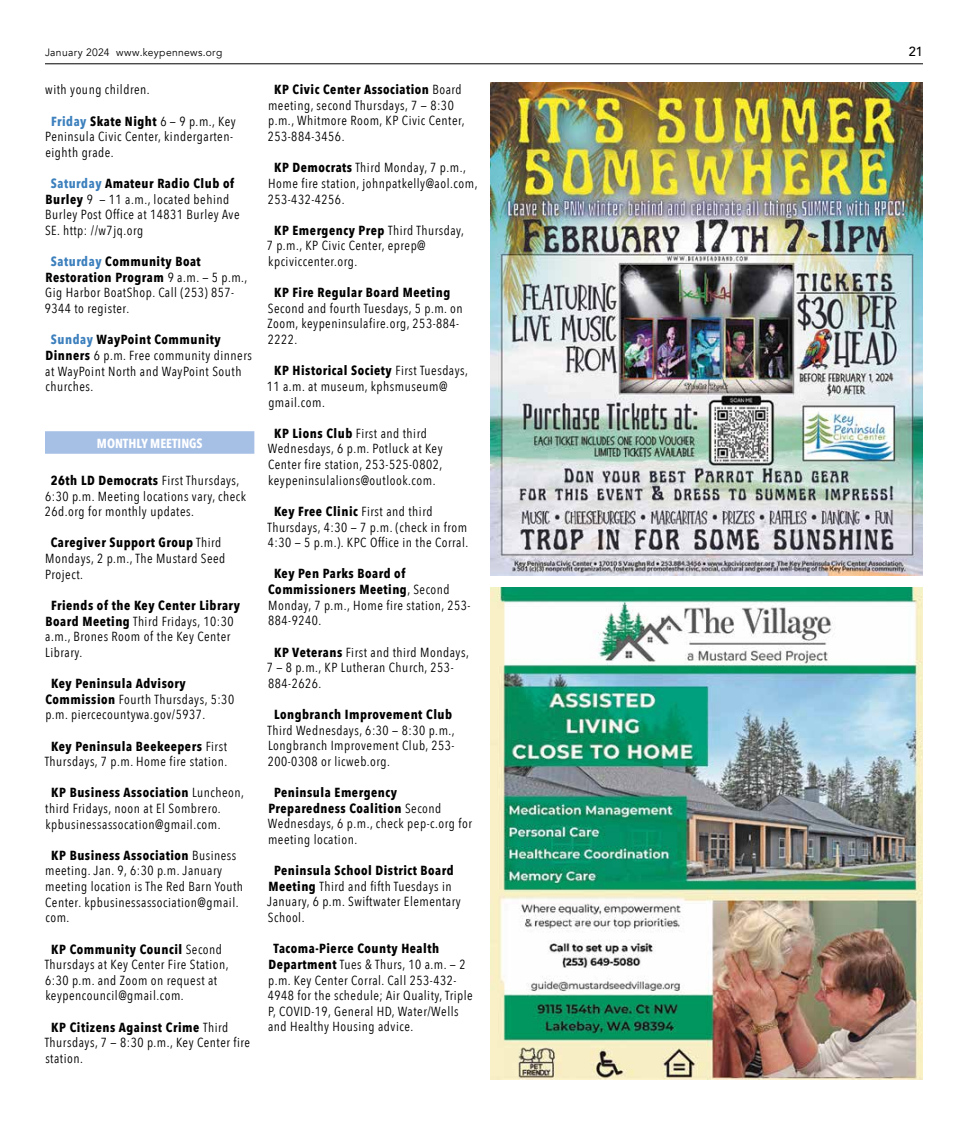
<style>
.page{position:relative;width:968px;height:1125px;background:#fff}
.page>*{position:absolute;margin:0;border:0;box-sizing:border-box;transform-origin:0 0}
.t1{font:13.12px/15.6px "Avenir Next Condensed";letter-spacing:.04em;color:#000}
.t2{font:700 13.12px "Avenir Next Condensed";letter-spacing:.04em;color:#000}
.t3{font:700 13.12px "Avenir Next Condensed";color:#fff}
.t4{font:500 13.12px "Avenir";color:#000}
.t5{font:10.62px "Avenir";letter-spacing:.03em;color:#000}
.s1{font-weight:700;color:#3c80bd}
.s2{font-weight:700}
</style>
<div class="page">
<hr style="left:45px;top:64px;width:877px;height:1px;background:#000">
<img style="left:491px;top:587px;width:431px;height:493px">
<img style="left:491px;top:83px;width:431px;height:493px">
<div style="left:45px;top:431px;width:209px;height:23px;background:#a5bfe5"></div>
<p class="t5" style="left:45px;top:46px;width:179px">January 2024 www.keypennews.org</p>
<p class="t4" style="left:908px;top:40px;width:16px">21</p>
<p class="t1" style="left:45px;top:81px;width:106px">with young children.</p>
<p class="t1" style="left:45px;top:113px;width:192px;text-indent:6px"><span class="s1">Friday</span> <span class="s2">Skate Night</span> 6 — 9 p.m., Key<br>Peninsula Civic Center, kindergarten&shy;eighth grade.</p>
<p class="t1" style="left:45px;top:175px;width:196px;text-indent:6px"><span class="s1">Saturday</span> <span class="s2">Amateur Radio Club of<br>Burley</span> 9 — 11 a.m., located behind<br>Burley Post Office at 14831 Burley Ave<br>SE. http: //w7jq.org</p>
<p class="t1" style="left:45px;top:253px;width:204px;text-indent:6px"><span class="s1">Saturday</span> <span class="s2">Community Boat<br>Restoration Program</span> 9 a.m. — 5 p.m.,<br>Gig Harbor BoatShop. Call (253) 857-<br>9344 to register.</p>
<p class="t1" style="left:45px;top:331px;width:208px;text-indent:6px"><span class="s1">Sunday</span> <span class="s2">WayPoint Community<br>Dinners</span> 6 p.m. Free community dinners at WayPoint North and WayPoint South churches.</p>
<p class="t1" style="left:268px;top:81px;width:199px;text-indent:6px"><span class="s2">KP Civic Center Association</span> Board meeting, second Thursdays, 7 — 8:30 p.m., Whitmore Room, KP Civic Center,<br>253-884-3456.</p>
<p class="t1" style="left:268px;top:159px;width:211px;text-indent:6px"><span class="s2">KP Democrats</span> Third Monday, 7 p.m.,<br>Home fire station, johnpatkelly@aol.com,<br>253-432-4256.</p>
<p class="t1" style="left:267px;top:222px;width:199px;text-indent:7px"><span class="s2">KP Emergency Prep</span> Third Thursday,<br>7 p.m., KP Civic Center, eprep@ kpciviccenter.org.</p>
<p class="t2" style="left:274px;top:285px;width:178px">KP Fire Regular Board Meeting</p>
<p class="t1" style="left:267px;top:300px;width:197px">Second and fourth Tuesdays, 5 p.m. on<br>Zoom, keypeninsulafire.org, 253-884-<br>2222.</p>
<p class="t1" style="left:267px;top:362px;width:203px;text-indent:7px"><span class="s2">KP Historical Society</span> First Tuesdays,<br>11 a.m. at museum, kphsmuseum@ gmail.com.</p>
<p class="t1" style="left:268px;top:425px;width:176px;text-indent:6px"><span class="s2">KP Lions Club</span> First and third Wednesdays, 6 p.m. Potluck at Key Center fire station, 253-525-0802, keypeninsulalions@outlook.com.</p>
<p class="t1" style="left:267px;top:503px;width:202px;text-indent:6px"><span class="s2">Key Free Clinic</span> First and third<br>Thursdays, 4:30 — 7 p.m. (check in from<br>4:30 — 5 p.m.). KPC Office in the Corral.</p>
<p class="t1" style="left:268px;top:565px;width:204px;text-indent:6px"><span class="s2">Key Pen Parks Board of<br>Commissioners Meeting</span>, Second<br>Monday, 7 p.m., Home fire station, 253-<br>884-9240.</p>
<p class="t1" style="left:267px;top:644px;width:204px;text-indent:7px"><span class="s2">KP Veterans</span> First and third Mondays,<br>7 — 8 p.m., KP Lutheran Church, 253-<br>884-2626.</p>
<p class="t2" style="left:274px;top:706px;width:180px">Longbranch Improvement Club</p>
<p class="t1" style="left:267px;top:722px;width:189px;text-align:justify">Third Wednesdays, 6:30 — 8:30 p.m., Longbranch Improvement Club, 253- 200-0308 or licweb.org.</p>
<p class="t1" style="left:268px;top:784px;width:205px;text-indent:6px"><span class="s2">Peninsula Emergency<br>Preparedness Coalition</span> Second<br>Wednesdays, 6 p.m., check pep-c.org for meeting location.</p>
<p class="t1" style="left:267px;top:862px;width:195px;text-indent:7px"><span class="s2">Peninsula School District Board<br>Meeting</span> Third and fifth Tuesdays in<br>January, 6 p.m. Swiftwater Elementary<br>School.</p>
<p class="t1" style="left:268px;top:940px;width:206px;text-indent:6px"><span class="s2">Tacoma-Pierce County Health Department</span> Tues &amp; Thurs, 10 a.m. — 2 p.m. Key Center Corral. Call 253-432- 4948 for the schedule; Air Quality, Triple P, COVID-19, General HD, Water/Wells and Healthy Housing advice.</p>
<p class="t3" style="left:97px;top:435px;width:107px">MONTHLY MEETINGS</p>
<p class="t1" style="left:45px;top:472px;width:203px;text-indent:6px"><span class="s2">26th LD Democrats</span> First Thursdays,<br>6:30 p.m. Meeting locations vary, check<br>26d.org for monthly updates.</p>
<p class="t1" style="left:45px;top:534px;width:182px;text-indent:6px"><span class="s2">Caregiver Support Group</span> Third<br>Mondays, 2 p.m., The Mustard Seed<br>Project.</p>
<p class="t1" style="left:45px;top:597px;width:196px;text-indent:6px"><span class="s2">Friends of the Key Center Library<br>Board Meeting</span> Third Fridays, 10:30 a.m., Brones Room of the Key Center<br>Library.</p>
<p class="t1" style="left:45px;top:675px;width:190px;text-indent:6px"><span class="s2">Key Peninsula Advisory<br>Commission</span> Fourth Thursdays, 5:30 p.m. piercecountywa.gov/5937.</p>
<p class="t1" style="left:45px;top:737px;width:184px;text-align:center"><span class="s2">Key Peninsula Beekeepers</span> First<br>Thursdays, 7 p.m. Home fire station.</p>
<p class="t1" style="left:45px;top:784px;width:200px;text-indent:6px"><span class="s2">KP Business Association</span> Luncheon, third Fridays, noon at El Sombrero. kpbusinessassocation@gmail.com.</p>
<p class="t1" style="left:45px;top:847px;width:199px;text-indent:6px"><span class="s2">KP Business Association</span> Business meeting. Jan. 9, 6:30 p.m. January meeting location is The Red Barn Youth<br>Center. kpbusinessassociation@gmail. com.</p>
<p class="t1" style="left:45px;top:941px;width:185px;text-indent:6px"><span class="s2">KP Community Council</span> Second<br>Thursdays at Key Center Fire Station,<br>6:30 p.m. and Zoom on request at keypencouncil@gmail.com.</p>
<p class="t1" style="left:45px;top:1019px;width:207px;text-indent:6px"><span class="s2">KP Citizens Against Crime</span> Third<br>Thursdays, 7 — 8:30 p.m., Key Center fire station.</p>
</div>
